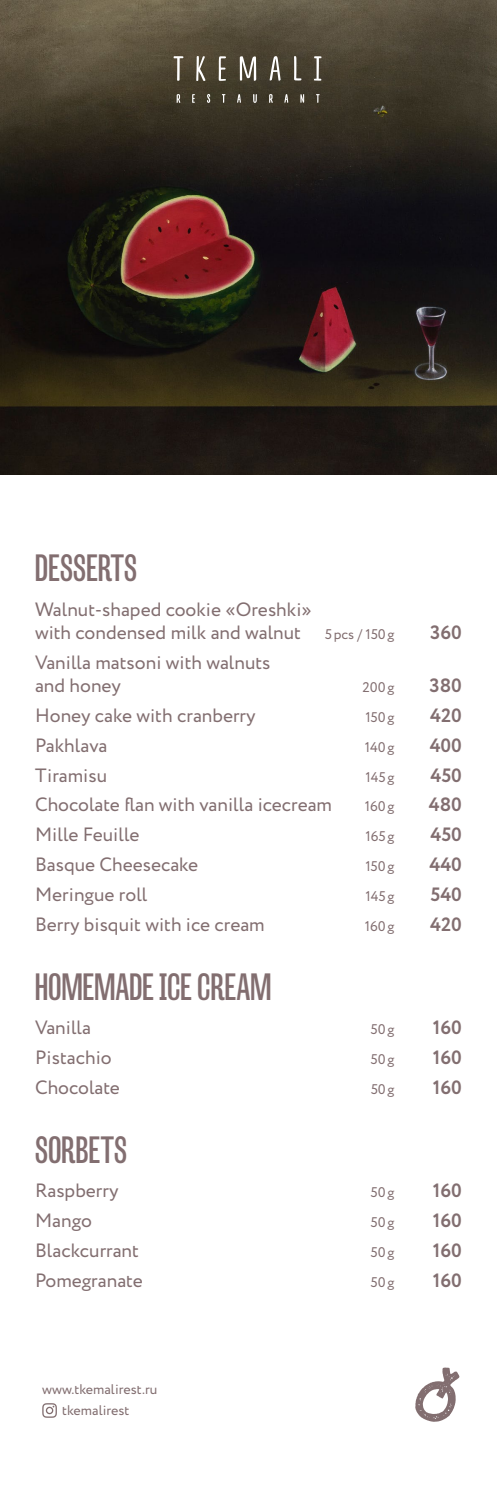
<style>
.page{position:relative;width:497px;height:1489px;background:#fff}
.page>*{position:absolute;margin:0;border:0;box-sizing:border-box;transform-origin:0 0}
.Russian_title{font:condensed 33.25px "Mr Palker Dadson";letter-spacing:.01em;color:#826e70}
.Drink{font:19.25px/23.1px "Circe";color:#826e70}
.Drink-2{font:700 19.25px "Circe";color:#826e70}
.Drink-3{font:14px "Circe";color:#826e70}
.s1{font-size:14px}
</style>
<div class="page">
<img style="left:0;top:0;width:496px;height:474px">
<svg style="left:415px;top:1367px;width:44px;height:54px"></svg>
<svg style="left:42px;top:1403px;width:15px;height:14px"></svg>
<svg style="left:173px;top:56px;width:148px;height:25px;background:#6a6455"></svg>
<svg style="left:176px;top:94px;width:143px;height:9px"></svg>
<p class="Russian_title" style="left:35px;top:548px;width:103px">DESSERTS</p>
<p class="Drink" style="left:35px;top:598px;width:360px">Walnut-shaped cookie «Oreshki»<br>with condensed milk and walnut <span class="s1">5pcs / 150g</span></p>
<p class="Drink-2" style="left:429px;top:619px;width:33px">360</p>
<p class="Drink" style="left:35px;top:651px;width:237px">Vanilla matsoni with walnuts and honey</p>
<p class="Drink-3" style="left:362px;top:678px;width:33px">200g</p>
<p class="Drink-2" style="left:429px;top:672px;width:34px">380</p>
<p class="Drink" style="left:35px;top:704px;width:222px">Honey cake with cranberry</p>
<p class="Drink-3" style="left:365px;top:707px;width:31px">150g</p>
<p class="Drink-2" style="left:429px;top:702px;width:33px">420</p>
<p class="Drink" style="left:35px;top:734px;width:74px">Pakhlava</p>
<p class="Drink-3" style="left:364px;top:737px;width:31px">140g</p>
<p class="Drink-2" style="left:429px;top:732px;width:34px">400</p>
<p class="Drink" style="left:35px;top:764px;width:73px">Tiramisu</p>
<p class="Drink-3" style="left:365px;top:767px;width:30px">145g</p>
<p class="Drink-2" style="left:430px;top:762px;width:33px">450</p>
<p class="Drink" style="left:35px;top:794px;width:298px">Chocolate flan with vanilla icecream</p>
<p class="Drink-3" style="left:364px;top:797px;width:31px">160g</p>
<p class="Drink-2" style="left:428px;top:792px;width:35px">480</p>
<p class="Drink" style="left:35px;top:823px;width:106px">Mille Feuille</p>
<p class="Drink-3" style="left:365px;top:827px;width:30px">165g</p>
<p class="Drink-2" style="left:430px;top:821px;width:33px">450</p>
<p class="Drink" style="left:35px;top:853px;width:164px">Basque Cheesecake</p>
<p class="Drink-3" style="left:365px;top:857px;width:31px">150g</p>
<p class="Drink-2" style="left:429px;top:851px;width:34px">440</p>
<p class="Drink" style="left:35px;top:883px;width:114px">Meringue roll</p>
<p class="Drink-3" style="left:365px;top:886px;width:30px">145g</p>
<p class="Drink-2" style="left:430px;top:881px;width:33px">540</p>
<p class="Drink" style="left:35px;top:913px;width:231px">Berry bisquit with ice cream</p>
<p class="Drink-3" style="left:364px;top:916px;width:31px">160g</p>
<p class="Drink-2" style="left:429px;top:911px;width:33px">420</p>
<p class="Russian_title" style="left:35px;top:966px;width:237px">HOMEMADE ICE CREAM</p>
<p class="Drink" style="left:35px;top:1016px;width:57px">Vanilla</p>
<p class="Drink-3" style="left:370px;top:1020px;width:25px">50g</p>
<p class="Drink-2" style="left:432px;top:1014px;width:30px">160</p>
<p class="Drink" style="left:35px;top:1046px;width:78px">Pistachio</p>
<p class="Drink-3" style="left:370px;top:1050px;width:25px">50g</p>
<p class="Drink-2" style="left:432px;top:1044px;width:30px">160</p>
<p class="Drink" style="left:35px;top:1076px;width:86px">Chocolate</p>
<p class="Drink-3" style="left:370px;top:1079px;width:25px">50g</p>
<p class="Drink-2" style="left:432px;top:1074px;width:30px">160</p>
<p class="Russian_title" style="left:35px;top:1129px;width:93px">SORBETS</p>
<p class="Drink" style="left:35px;top:1179px;width:85px">Raspberry</p>
<p class="Drink-3" style="left:370px;top:1183px;width:25px">50g</p>
<p class="Drink-2" style="left:432px;top:1177px;width:30px">160</p>
<p class="Drink" style="left:35px;top:1209px;width:58px">Mango</p>
<p class="Drink-3" style="left:370px;top:1213px;width:25px">50g</p>
<p class="Drink-2" style="left:432px;top:1207px;width:30px">160</p>
<p class="Drink" style="left:35px;top:1239px;width:105px">Blackcurrant</p>
<p class="Drink-3" style="left:370px;top:1242px;width:25px">50g</p>
<p class="Drink-2" style="left:432px;top:1237px;width:30px">160</p>
<p class="Drink" style="left:35px;top:1269px;width:109px">Pomegranate</p>
<p class="Drink-3" style="left:370px;top:1272px;width:25px">50g</p>
<p class="Drink-2" style="left:432px;top:1267px;width:30px">160</p>
<p class="Drink-3" style="left:42px;top:1379px;width:116px">www.tkemalirest.ru</p>
<p class="Drink-3" style="left:62px;top:1400px;width:69px">tkemalirest</p>
</div>
